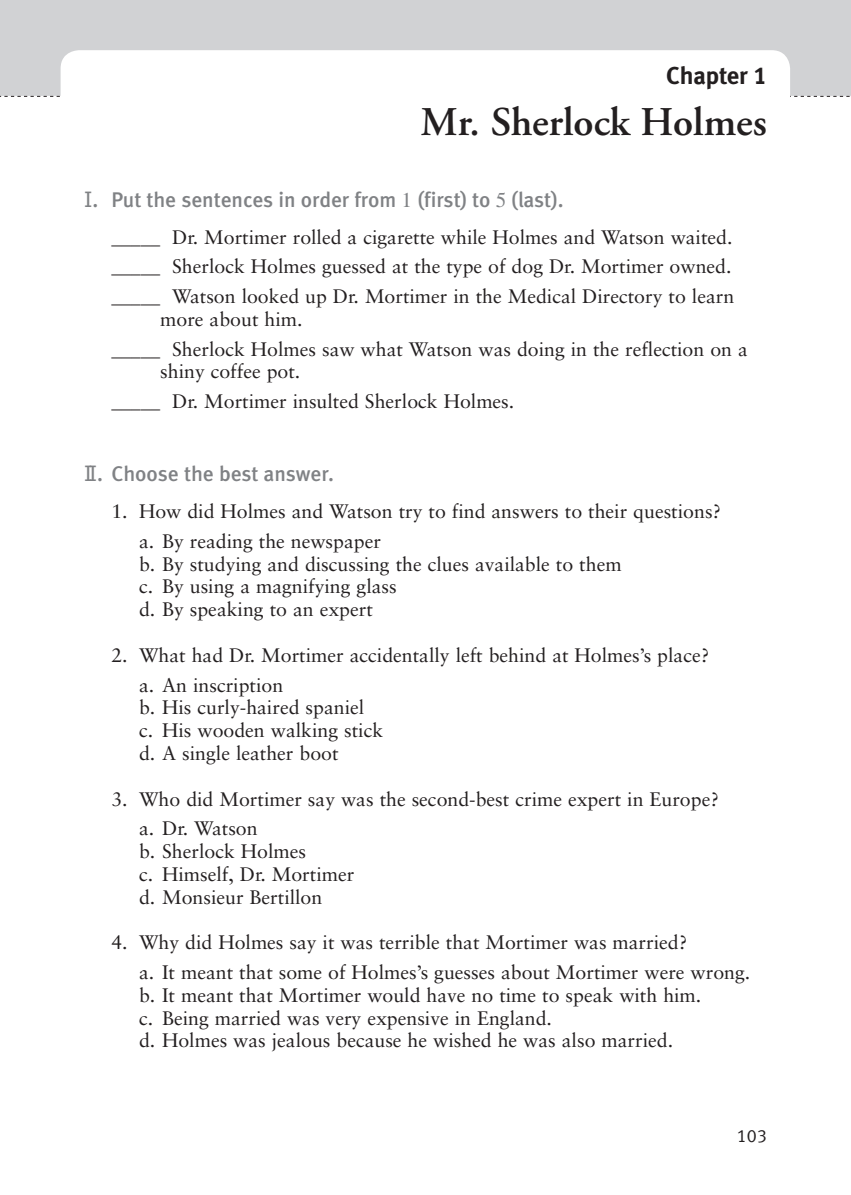
<style>
.page{position:relative;width:851px;height:1195px;background:#fff}
.page>*{position:absolute;margin:0;border:0;box-sizing:border-box;transform-origin:0 0}
.t1{font:600 40.8px "Adobe Garamond Pro";color:#231f20}
.t2{font:700 24.4px "Meta";letter-spacing:-.005em;color:#231f20}
.t3{font:500 21.2px "Meta";color:#808285}
.t4{font:19.6px/29.8px "Sabon LT";color:#231f20}
.t5{font:18px "Meta Normal LF Caps";color:#231f20}
.s1{font-family:"Meta Bold LF Caps";font-weight:400}
.s2{font-family:"Verdana";font-weight:400}
.s3{font-family:"Times";font-weight:400}
</style>
<div class="page">
<div style="left:0;top:0;width:851px;height:96px;background:#d1d2d4"></div>
<svg style="left:0;top:96px;width:850px;height:1px"></svg>
<div style="left:61px;top:50px;width:729px;height:92px;background:#fff;border-radius:18px"></div>
<p class="t2" style="left:666px;top:61px;width:102px">Chapter <span class="s1">1</span></p>
<p class="t1" style="left:420px;top:105px;width:348px">Mr. Sherlock Holmes</p>
<p class="t3" style="left:84px;top:191px;width:481px"><span class="s2">I</span>. Put the sentences in order from <span class="s3">1</span> (first) to <span class="s3">5</span> (last).</p>
<p class="t4" style="left:111px;top:223px;width:624px">_____ Dr. Mortimer rolled a cigarette while Holmes and Watson waited. _____ Sherlock Holmes guessed at the type of dog Dr. Mortimer owned. _____ Watson looked up Dr. Mortimer in the Medical Directory to learn</p>
<p class="t4" style="left:111px;top:306px;width:638px;text-indent:49px">more about him.<br>_____ Sherlock Holmes saw what Watson was doing in the reflection on a</p>
<p class="t4" style="left:111px;top:358px;width:404px;text-indent:49px">shiny coffee pot.<br>_____ Dr. Mortimer insulted Sherlock Holmes.</p>
<p class="t3" style="left:84px;top:466px;width:252px"><span class="s2">II</span>. Choose the best answer.</p>
<p class="t4" style="left:139px;top:498px;width:583px;text-indent:-28px">1. How did Holmes and Watson try to find answers to their questions? a. By reading the newspaper</p>
<p class="t4" style="left:139px;top:554px;width:484px;line-height:22.8px">b. By studying and discussing the clues available to them c. By using a magnifying glass<br>d. By speaking to an expert</p>
<p class="t4" style="left:139px;top:641px;width:572px;text-indent:-28px">2. What had Dr. Mortimer accidentally left behind at Holmes’s place? a. An inscription</p>
<p class="t4" style="left:139px;top:697px;width:246px;line-height:22.8px">b. His curly-haired spaniel<br>c. His wooden walking stick d. A single leather boot</p>
<p class="t4" style="left:139px;top:785px;width:581px;text-indent:-28px">3. Who did Mortimer say was the second-best crime expert in Europe? a. Dr. Watson</p>
<p class="t4" style="left:139px;top:841px;width:217px;line-height:22.8px">b. Sherlock Holmes<br>c. Himself, Dr. Mortimer d. Monsieur Bertillon</p>
<p class="t4" style="left:139px;top:929px;width:613px;text-indent:-28px">4. Why did Holmes say it was terrible that Mortimer was married?<br>a. It meant that some of Holmes’s guesses about Mortimer were wrong.</p>
<p class="t4" style="left:139px;top:985px;width:564px;line-height:22.8px">b. It meant that Mortimer would have no time to speak with him. c. Being married was very expensive in England.<br>d. Holmes was jealous because he wished he was also married.</p>
<p class="t5" style="left:737px;top:1124px;width:32px">103</p>
</div>
